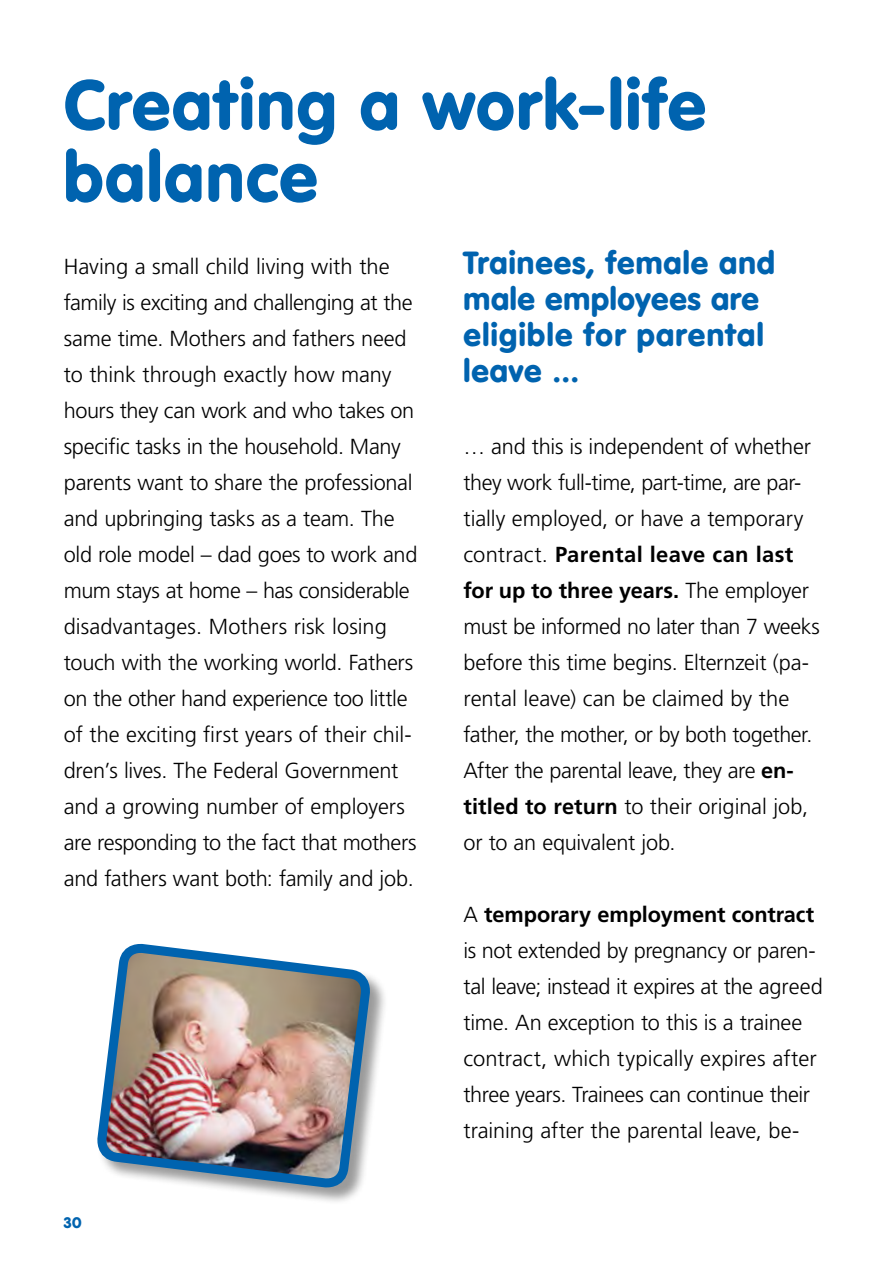
<style>
.page{position:relative;width:893px;height:1263px;background:#fff}
.page>*{position:absolute;margin:0;border:0;box-sizing:border-box;transform-origin:0 0}
.t1{font:900 69px/72px "VAG Rounded LT Pro";letter-spacing:.025em;color:#0063af}
.t2{font:900 31.5px/36px "VAG Rounded LT Pro";letter-spacing:.03em;color:#0063af}
.t3{font:300 21.75px/36px "Frutiger LT Pro";letter-spacing:-.01em;color:#000}
.t4{font:900 15px "VAG Rounded LT Pro";color:#0063af}
.s1{font-weight:700}
</style>
<div class="page">
<div style="left:98px;top:944px;width:290px;height:261px;background:#000;opacity:.4"></div>
<img style="left:97px;top:943px;width:278px;height:262px">
<h1 class="t1" style="left:64px;top:69px;width:644px">Creating a work-life balance</h1>
<p class="t3" style="left:64px;top:248px;width:355px">Having a small child living with the family is exciting and challenging at the same time. Mothers and fathers need to think through exactly how many hours they can work and who takes on specific tasks in the household. Many parents want to share the professional and upbringing tasks as a team. The old role model – dad goes to work and mum stays at home – has considerable disadvantages. Mothers risk losing touch with the working world. Fathers on the other hand experience too little of the exciting first years of their chil&shy;dren’s lives. The Federal Government and a growing number of employers are responding to the fact that mothers and fathers want both: family and job.</p>
<h2 class="t2" style="left:463px;top:244px;width:313px">Trainees, female and male employees are eligible for parental leave ...</h2>
<p class="t3" style="left:463px;top:428px;width:358px">… and this is independent of whether they work full-time, part-time, are par&shy;tially employed, or have a temporary contract. <span class="s1">Parental leave can last for up to three years.</span> The employer must be informed no later than 7 weeks before this time begins. Elternzeit (pa&shy;rental leave) can be claimed by the father, the mother, or by both together.<br>After the parental leave, they are <span class="s1">en&shy;titled to return</span> to their original job, or to an equivalent job.</p>
<p class="t4" style="left:64px;top:1213px;width:19px">30</p>
<p class="t3" style="left:463px;top:896px;width:361px">A <span class="s1">temporary employment contract </span>is not extended by pregnancy or paren&shy;tal leave; instead it expires at the agreed time. An exception to this is a trainee contract, which typically expires after three years. Trainees can continue their training after the parental leave, be-</p>
</div>
